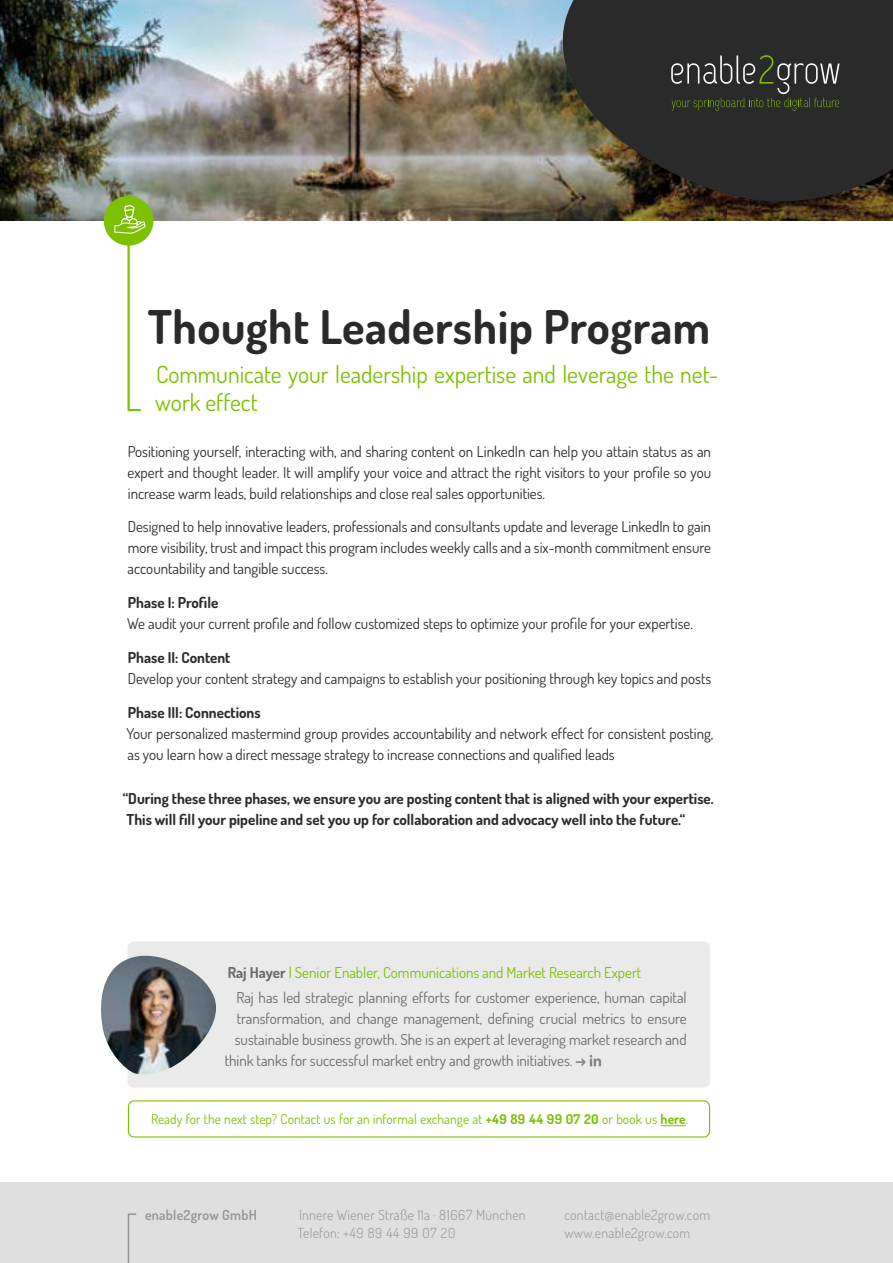
<style>
.page{position:relative;width:893px;height:1263px;background:#fff}
.page>*{position:absolute;margin:0;border:0;box-sizing:border-box;transform-origin:0 0}
.t1{font:700 46.5px "Dosis";letter-spacing:.01em;color:#2a2a2a}
.t2{font:23.7px/28.3px "Dosis";color:#7cc100}
.t3{font:15px/21px "Dosis";color:#2a2a2a;text-align:justify}
.t4{font:15px/25.2px "Dosis";color:#6a6a6a}
.t5{font:700 15px/21px "Dosis";color:#2a2a2a}
.t6{font:300 13.8px/18px "Dosis";letter-spacing:.02em;color:#949494}
.t7{font:600 13.8px "Dosis";letter-spacing:.02em;color:#949494}
.t8{font:13.5px "Dosis";letter-spacing:.005em;color:#7cc100}
.s1{font-weight:700}
.s2{color:#7cc100}
</style>
<div class="page">
<img style="left:0;top:0;width:727px;height:221px">
<div style="left:0;top:1182px;width:893px;height:81px;background:#dfdfdf"></div>
<svg style="left:127px;top:1213px;width:10px;height:50px"></svg>
<svg style="left:660px;top:1125px;width:26px;height:1px"></svg>
<div style="left:128px;top:1100px;width:582px;height:37px;border:1px solid #7cc100;border-radius:6px"></div>
<div style="left:128px;top:941px;width:582px;height:146px;background:#eaeaea;border-radius:6px"></div>
<svg style="left:576px;top:1055px;width:25px;height:12px"></svg>
<img style="left:101px;top:956px;width:115px;height:119px">
<svg style="left:555px;top:0;width:338px;height:218px;background:#36332d"></svg>
<svg style="left:671px;top:55px;width:169px;height:56px;background:#40423b"></svg>
<div style="left:104px;top:196px;width:49px;height:50px;background:#7cc100;border-radius:50%"></div>
<svg style="left:114px;top:205px;width:32px;height:207px"></svg>
<h1 class="t1" style="left:148px;top:295px;width:564px">Thought Leadership Program</h1>
<h2 class="t2" style="left:155px;top:359px;width:564px">Communicate your leadership expertise and leverage the net&shy;work effect</h2>
<p class="t3" style="left:128px;top:440px;width:585px">Positioning yourself, interacting with, and sharing content on LinkedIn can help you attain status as an expert and thought leader. It will amplify your voice and attract the right visitors to your profile so you increase warm leads, build relationships and close real sales opportunities.</p>
<p class="t3" style="left:128px;top:516px;width:585px">Designed to help innovative leaders, professionals and consultants update and leverage LinkedIn to gain more visibility, trust and impact this program includes weekly calls and a six-month commitment ensure accountability and tangible success.</p>
<p class="t5" style="left:128px;top:591px;width:92px">Phase I: Profile</p>
<p class="t3" style="left:127px;top:612px;width:567px">We audit your current profile and follow customized steps to optimize your profile for your expertise.</p>
<p class="t5" style="left:128px;top:646px;width:104px">Phase II: Content</p>
<p class="t3" style="left:128px;top:667px;width:585px">Develop your content strategy and campaigns to establish your positioning through key topics and posts</p>
<p class="t5" style="left:128px;top:701px;width:134px">Phase III: Connections</p>
<p class="t3" style="left:127px;top:722px;width:588px">Your personalized mastermind group provides accountability and network effect for consistent posting, as you learn how a direct message strategy to increase connections and qualified leads</p>
<p class="t5" style="left:123px;top:787px;width:592px">“During these three phases, we ensure you are posting content that is aligned with your expertise.<br>This will fill your pipeline and set you up for collaboration and advocacy well into the future.“</p>
<p class="t4" style="left:236px;top:959px;width:452px;text-indent:-9px"><span class="s1">Raj Hayer</span> <span class="s2">| Senior Enabler, Communications and Market Research Expert<br></span>Raj has led strategic planning efforts for customer experience, human capital</p>
<p class="t4" style="left:237px;top:1005px;width:451px">transformation, and change management, defining crucial metrics to ensure</p>
<p class="t4" style="left:235px;top:1026px;width:453px">sustainable business growth. She is an expert at leveraging market research and</p>
<p class="t4" style="left:225px;top:1047px;width:349px">think tanks for successful market entry and growth initiatives.</p>
<p class="t8" style="left:151px;top:1110px;width:539px">Ready for the next step? Contact us for an informal exchange at <span class="s1">+49 89 44 99 07 20</span> or book us <span class="s1">here</span>.</p>
<p class="t7" style="left:145px;top:1205px;width:113px">enable2grow GmbH</p>
<p class="t6" style="left:298px;top:1205px;width:230px">Innere Wiener Straße 11a · 81667 München<br>Telefon: +49 89 44 99 07 20</p>
<p class="t6" style="left:564px;top:1205px;width:147px">contact@enable2grow.com www.enable2grow.com</p>
</div>
